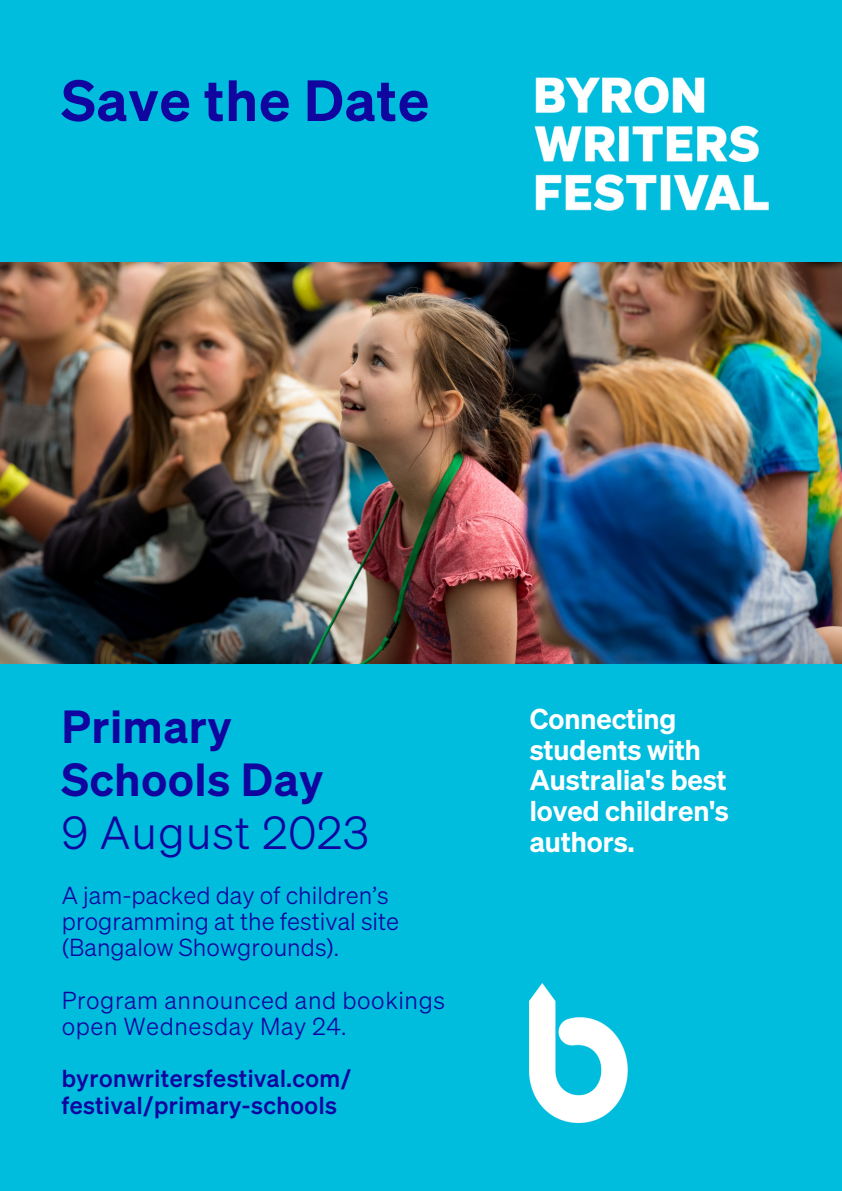
<style>
.page{position:relative;width:842px;height:1191px;background:#fff}
.page>*{position:absolute;margin:0;border:0;box-sizing:border-box;transform-origin:0 0}
.t1{font:600 56.5px "Sohne";letter-spacing:.02em;color:#10069f}
.t2{font:600 45.2px/53px "Sohne";letter-spacing:.02em;color:#10069f}
.t3{font:45.2px "Sohne Leicht";letter-spacing:.02em;color:#10069f}
.t4{font:600 28px/30.7px "Sohne";color:#fff}
.t5{font:24px/26.2px "Sohne Leicht";color:#10069f}
.t6{font:24px/26.2px "Sohne Kraftig";letter-spacing:.02em;color:#10069f}
.t7{font:24px/26.2px "Sohne Leicht";letter-spacing:.02em;color:#10069f}
</style>
<div class="page">
<div style="left:0;top:0;width:842px;height:1190px;background:#00bcdd"></div>
<img style="left:534px;top:77px;width:235px;height:134px">
<img style="left:530px;top:983px;width:98px;height:139px">
<img style="left:0;top:262px;width:841px;height:401px">
<h1 class="t1" style="left:62px;top:77px;width:369px">Save the Date</h1>
<h2 class="t2" style="left:62px;top:704px;width:263px">Primary<br>Schools Day</h2>
<h2 class="t3" style="left:62px;top:814px;width:308px">9 August 2023</h2>
<p class="t5" style="left:62px;top:883px;width:339px">A jam-packed day of children’s programming at the festival site (Bangalow Showgrounds).</p>
<p class="t7" style="left:62px;top:988px;width:385px">Program announced and bookings open Wednesday May 24.</p>
<p class="t6" style="left:62px;top:1067px;width:291px">byronwritersfestival.com/ festival/primary-schools</p>
<p class="t4" style="left:530px;top:705px;width:201px">Connecting students with<br>Australia's best loved children's authors.</p>
</div>
